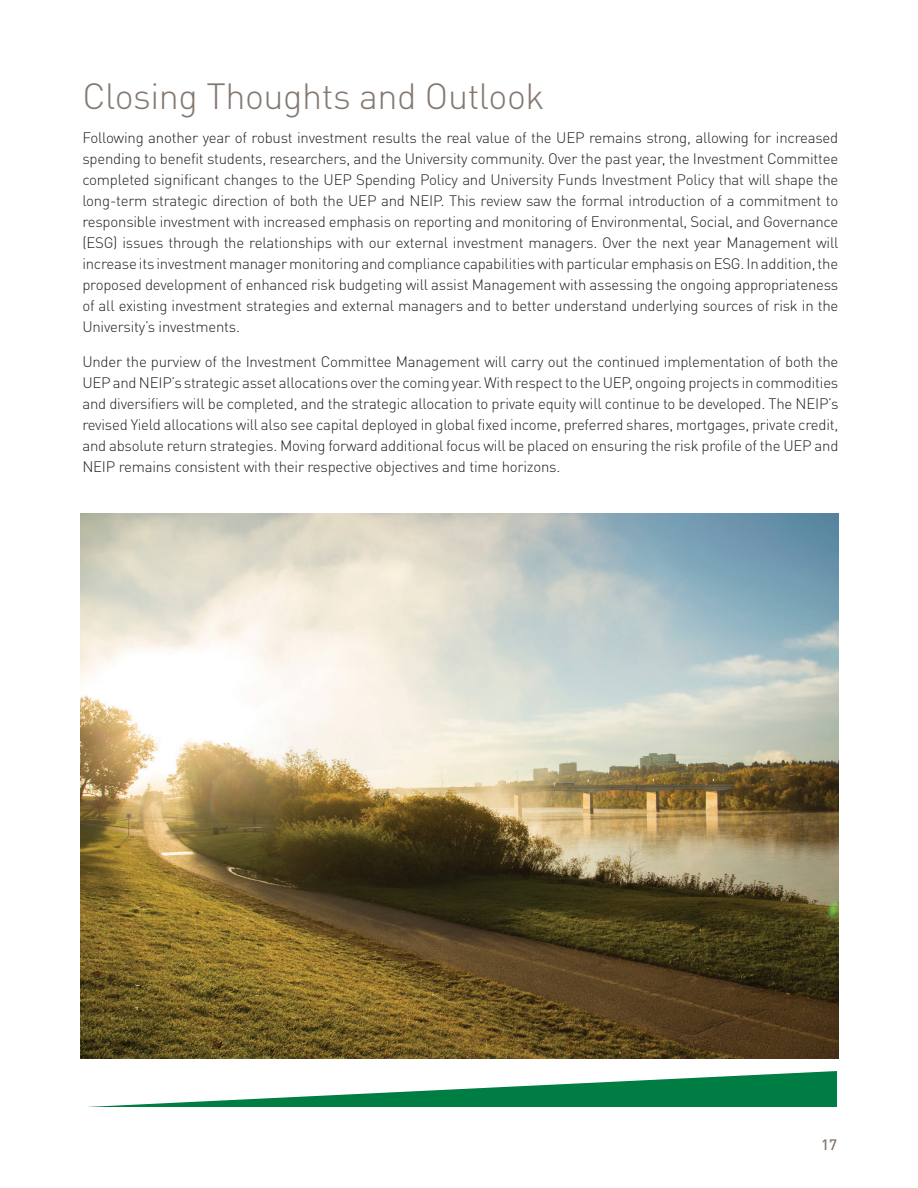
<style>
.page{position:relative;width:918px;height:1188px;background:#fff}
.page>*{position:absolute;margin:0;border:0;box-sizing:border-box;transform-origin:0 0}
.t1{font:300 36px "DIN Pro";letter-spacing:-.01em;color:#847870}
.t2{font:300 15px/21px "DIN Pro";letter-spacing:-.015em;color:#231f20;text-align:justify}
.t3{font:500 15px "DIN Pro";color:#847870}
</style>
<div class="page">
<svg style="left:87px;top:1071px;width:750px;height:36px"></svg>
<img style="left:81px;top:514px;width:757px;height:544px">
<h1 class="t1" style="left:82px;top:68px;width:464px">Closing Thoughts and Outlook</h1>
<p class="t2" style="left:82px;top:126px;width:758px">Following another year of robust investment results the real value of the UEP remains strong, allowing for increased spending to benefit students, researchers, and the University community. Over the past year, the Investment Committee completed significant changes to the UEP Spending Policy and University Funds Investment Policy that will shape the long-term strategic direction of both the UEP and NEIP. This review saw the formal introduction of a commitment to responsible investment with increased emphasis on reporting and monitoring of Environmental, Social, and Governance (ESG) issues through the relationships with our external investment managers. Over the next year Management will increase its investment manager monitoring and compliance capabilities with particular emphasis on ESG. In addition, the proposed development of enhanced risk budgeting will assist Management with assessing the ongoing appropriateness of all existing investment strategies and external managers and to better understand underlying sources of risk in the University’s investments.</p>
<p class="t2" style="left:82px;top:349px;width:758px">Under the purview of the Investment Committee Management will carry out the continued implementation of both the UEP and NEIP’s strategic asset allocations over the coming year. With respect to the UEP, ongoing projects in commodities and diversifiers will be completed, and the strategic allocation to private equity will continue to be developed. The NEIP’s revised Yield allocations will also see capital deployed in global fixed income, preferred shares, mortgages, private credit, and absolute return strategies. Moving forward additional focus will be placed on ensuring the risk profile of the UEP and NEIP remains consistent with their respective objectives and time horizons.</p>
<p class="t3" style="left:821px;top:1133px;width:17px">17</p>
</div>
